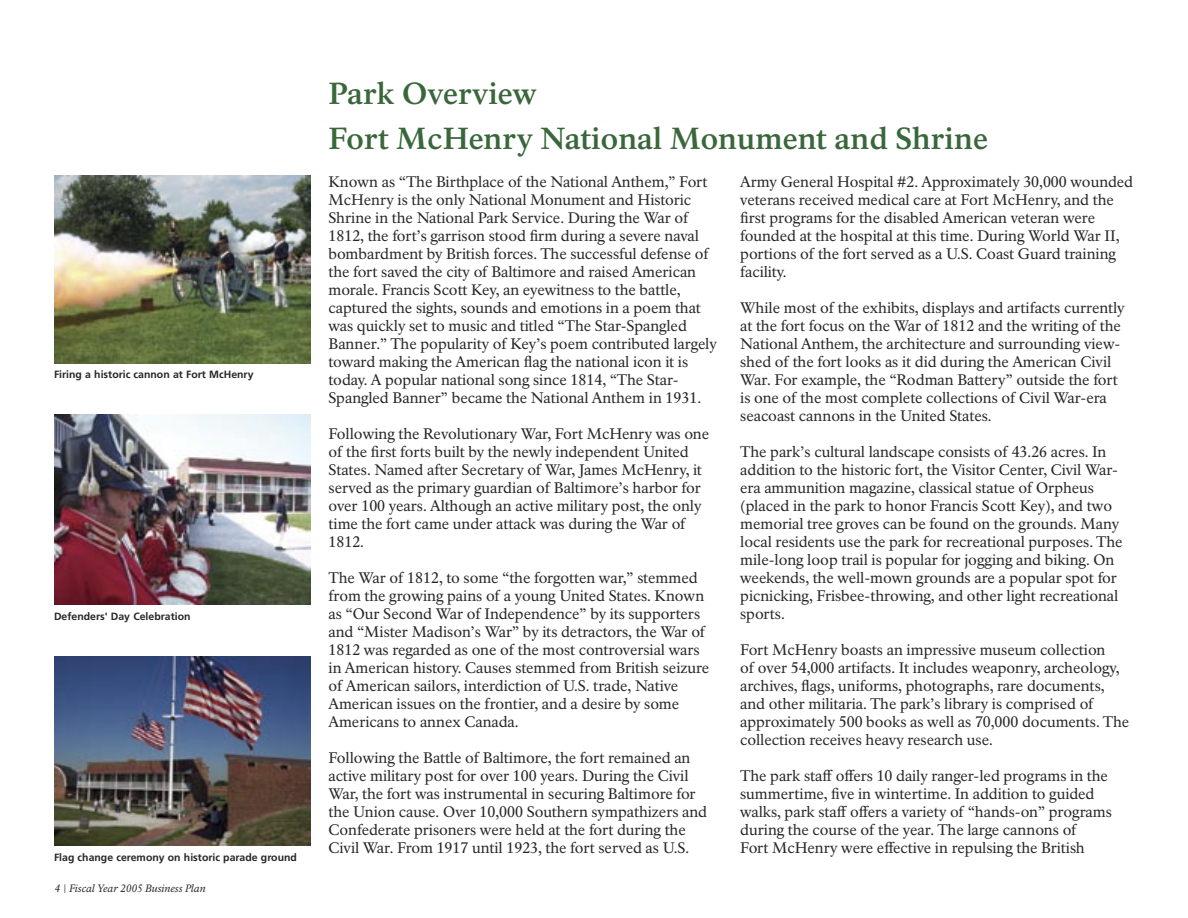
<style>
.page{position:relative;width:1188px;height:918px;background:#fff}
.page>*{position:absolute;margin:0;border:0;box-sizing:border-box;transform-origin:0 0}
.t1{font:700 30px/45px "NPS Rawlinson OT";letter-spacing:-.005em;color:#39673b}
.t2{font:15px/18px "NPS Rawlinson OT";letter-spacing:-.005em;color:#272525}
.t3{font:700 10.5px "Frutiger LT Std";color:#272525}
.t4{font:italic 10.5px "NPS Rawlinson OT";color:#272525}
</style>
<div class="page">
<img style="left:54px;top:656px;width:256px;height:190px">
<img style="left:54px;top:176px;width:256px;height:187px">
<img style="left:54px;top:414px;width:256px;height:191px">
<p class="t3" style="left:54px;top:369px;width:201px">Firing a historic cannon at Fort McHenry</p>
<p class="t3" style="left:54px;top:610px;width:138px">Defenders' Day Celebration</p>
<p class="t3" style="left:54px;top:851px;width:244px">Flag change ceremony on historic parade ground</p>
<p class="t4" style="left:55px;top:882px;width:152px">4 | Fiscal Year 2005 Business Plan</p>
<h1 class="t1" style="left:328px;top:71px;width:661px">Park Overview<br>Fort McHenry National Monument and Shrine</h1>
<p class="t2" style="left:328px;top:173px;width:390px">Known as “The Birthplace of the National Anthem,” Fort McHenry is the only National Monument and Historic Shrine in the National Park Service. During the War of 1812, the fort’s garrison stood firm during a severe naval bombardment by British forces. The successful defense of the fort saved the city of Baltimore and raised American morale. Francis Scott Key, an eyewitness to the battle, captured the sights, sounds and emotions in a poem that was quickly set to music and titled “The Star-Spangled Banner.” The popularity of Key’s poem contributed largely toward making the American flag the national icon it is today. A popular national song since 1814, “The Star-Spangled Banner” became the National Anthem in 1931.</p>
<p class="t2" style="left:328px;top:425px;width:382px">Following the Revolutionary War, Fort McHenry was one of the first forts built by the newly independent United States. Named after Secretary of War, James McHenry, it served as the primary guardian of Baltimore’s harbor for over 100 years. Although an active military post, the only time the fort came under attack was during the War of 1812.</p>
<p class="t2" style="left:328px;top:569px;width:382px">The War of 1812, to some “the forgotten war,” stemmed from the growing pains of a young United States. Known as “Our Second War of Independence” by its supporters and “Mister Madison’s War” by its detractors, the War of 1812 was regarded as one of the most controversial wars in American history. Causes stemmed from British seizure of American sailors, interdiction of U.S. trade, Native American issues on the frontier, and a desire by some Americans to annex Canada.</p>
<p class="t2" style="left:328px;top:749px;width:380px">Following the Battle of Baltimore, the fort remained an active military post for over 100 years. During the Civil War, the fort was instrumental in securing Baltimore for the Union cause. Over 10,000 Southern sympathizers and Confederate prisoners were held at the fort during the Civil War. From 1917 until 1923, the fort served as U.S.</p>
<p class="t2" style="left:740px;top:173px;width:395px">Army General Hospital #2. Approximately 30,000 wounded veterans received medical care at Fort McHenry, and the first programs for the disabled American veteran were founded at the hospital at this time. During World War II, portions of the fort served as a U.S. Coast Guard training facility.</p>
<p class="t2" style="left:740px;top:299px;width:386px">While most of the exhibits, displays and artifacts currently at the fort focus on the War of 1812 and the writing of the National Anthem, the architecture and surrounding view&shy;shed of the fort looks as it did during the American Civil War. For example, the “Rodman Battery” outside the fort is one of the most complete collections of Civil War-era seacoast cannons in the United States.</p>
<p class="t2" style="left:740px;top:443px;width:384px">The park’s cultural landscape consists of 43.26 acres. In addition to the historic fort, the Visitor Center, Civil War&shy;era ammunition magazine, classical statue of Orpheus (placed in the park to honor Francis Scott Key), and two memorial tree groves can be found on the grounds. Many local residents use the park for recreational purposes. The mile-long loop trail is popular for jogging and biking. On weekends, the well-mown grounds are a popular spot for picnicking, Frisbee-throwing, and other light recreational sports.</p>
<p class="t2" style="left:740px;top:641px;width:391px">Fort McHenry boasts an impressive museum collection<br>of over 54,000 artifacts. It includes weaponry, archeology, archives, flags, uniforms, photographs, rare documents, and other militaria. The park’s library is comprised of approximately 500 books as well as 70,000 documents. The collection receives heavy research use.</p>
<p class="t2" style="left:740px;top:767px;width:373px">The park staff offers 10 daily ranger-led programs in the summertime, five in wintertime. In addition to guided walks, park staff offers a variety of “hands-on” programs during the course of the year. The large cannons of<br>Fort McHenry were effective in repulsing the British</p>
</div>
